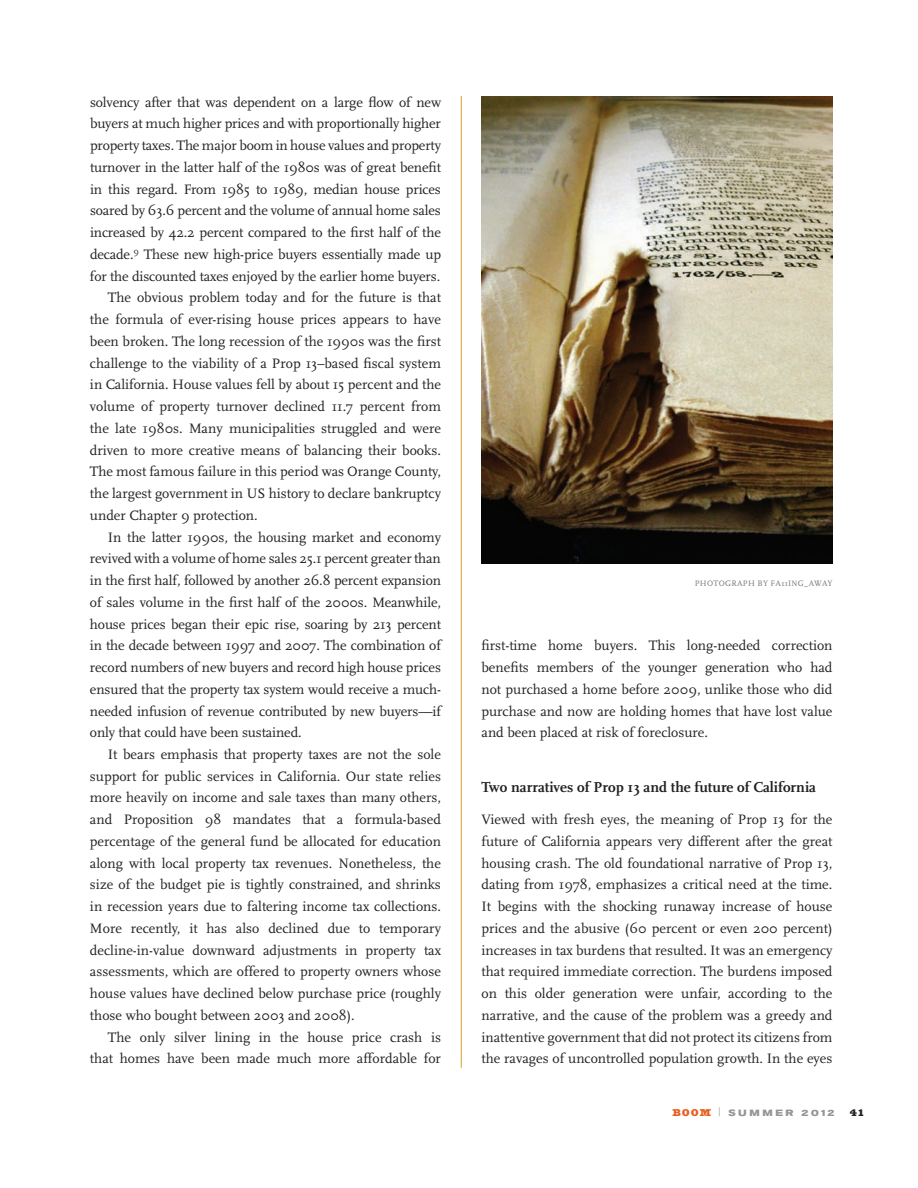
<style>
.page{position:relative;width:918px;height:1188px;background:#fff}
.page>*{position:absolute;margin:0;border:0;box-sizing:border-box;transform-origin:0 0}
.t1{font:700 15px "Scala";color:#231f20}
.t2{font:14.25px/21.8px "Scala";color:#231f20;text-align:justify}
.t3{font:900 9.75px "Egiziano";color:#231f20}
.t4{font:700 expanded 9px "Akzidenz Grotesk BE";letter-spacing:.28em;color:#939598}
.t5{font:8.25px "Scala";letter-spacing:.03em;color:#76787b}
.s1{font-family:"Egiziano";font-weight:900;font-stretch:normal;font-size:9.75px;color:#e7601f}
</style>
<div class="page">
<hr style="left:461px;top:96px;width:1px;height:972px;background:#da9d27">
<img style="left:482px;top:96px;width:351px;height:467px">
<p class="t2" style="left:90px;top:91px;width:353px">solvency after that was dependent on a large flow of new</p>
<p class="t2" style="left:90px;top:113px;width:353px">buyers at much higher prices and with proportionally higher</p>
<p class="t2" style="left:90px;top:135px;width:353px">property taxes. The major boom in house values and property</p>
<p class="t2" style="left:90px;top:157px;width:352px">turnover in the latter half of the 1980s was of great benefit</p>
<p class="t2" style="left:90px;top:178px;width:352px">in this regard. From 1985 to 1989, median house prices</p>
<p class="t2" style="left:90px;top:200px;width:352px">soared by 63.6 percent and the volume of annual home sales</p>
<p class="t2" style="left:90px;top:222px;width:352px">increased by 42.2 percent compared to the first half of the</p>
<p class="t2" style="left:90px;top:244px;width:353px">decade.<sup>9</sup> These new high-price buyers essentially made up</p>
<p class="t2" style="left:90px;top:265px;width:352px">for the discounted taxes enjoyed by the earlier home buyers.</p>
<p class="t2" style="left:108px;top:287px;width:334px">The obvious problem today and for the future is that</p>
<p class="t2" style="left:90px;top:309px;width:353px">the formula of ever-rising house prices appears to have</p>
<p class="t2" style="left:90px;top:331px;width:353px">been broken. The long recession of the 1990s was the first</p>
<p class="t2" style="left:90px;top:352px;width:352px">challenge to the viability of a Prop 13–based fiscal system</p>
<p class="t2" style="left:90px;top:374px;width:353px">in California. House values fell by about 15 percent and the</p>
<p class="t2" style="left:90px;top:396px;width:353px">volume of property turnover declined 11.7 percent from</p>
<p class="t2" style="left:90px;top:418px;width:352px">the late 1980s. Many municipalities struggled and were</p>
<p class="t2" style="left:90px;top:439px;width:352px">driven to more creative means of balancing their books.</p>
<p class="t2" style="left:90px;top:461px;width:353px">The most famous failure in this period was Orange County,</p>
<p class="t2" style="left:90px;top:483px;width:353px">the largest government in US history to declare bankruptcy</p>
<p class="t2" style="left:90px;top:505px;width:169px">under Chapter 9 protection.</p>
<p class="t2" style="left:108px;top:526px;width:335px">In the latter 1990s, the housing market and economy</p>
<p class="t2" style="left:90px;top:548px;width:352px">revived with a volume of home sales 25.1 percent greater than</p>
<p class="t2" style="left:90px;top:570px;width:353px">in the first half, followed by another 26.8 percent expansion</p>
<p class="t2" style="left:90px;top:592px;width:353px">of sales volume in the first half of the 2000s. Meanwhile,</p>
<p class="t2" style="left:90px;top:613px;width:353px">house prices began their epic rise, soaring by 213 percent</p>
<p class="t2" style="left:90px;top:635px;width:352px">in the decade between 1997 and 2007. The combination of</p>
<p class="t2" style="left:90px;top:657px;width:353px">record numbers of new buyers and record high house prices</p>
<p class="t2" style="left:90px;top:679px;width:352px">ensured that the property tax system would receive a much-</p>
<p class="t2" style="left:90px;top:700px;width:353px">needed infusion of revenue contributed by new buyers—if</p>
<p class="t2" style="left:90px;top:722px;width:213px">only that could have been sustained.</p>
<p class="t2" style="left:108px;top:744px;width:335px">It bears emphasis that property taxes are not the sole</p>
<p class="t2" style="left:90px;top:765px;width:353px">support for public services in California. Our state relies</p>
<p class="t2" style="left:90px;top:787px;width:352px">more heavily on income and sale taxes than many others,</p>
<p class="t2" style="left:90px;top:809px;width:353px">and Proposition 98 mandates that a formula-based</p>
<p class="t2" style="left:90px;top:831px;width:352px">percentage of the general fund be allocated for education</p>
<p class="t2" style="left:90px;top:852px;width:352px">along with local property tax revenues. Nonetheless, the</p>
<p class="t2" style="left:90px;top:874px;width:352px">size of the budget pie is tightly constrained, and shrinks</p>
<p class="t2" style="left:90px;top:896px;width:353px">in recession years due to faltering income tax collections.</p>
<p class="t2" style="left:90px;top:918px;width:352px">More recently, it has also declined due to temporary</p>
<p class="t2" style="left:90px;top:939px;width:353px">decline-in-value downward adjustments in property tax</p>
<p class="t2" style="left:90px;top:961px;width:352px">assessments, which are offered to property owners whose</p>
<p class="t2" style="left:90px;top:983px;width:352px">house values have declined below purchase price (roughly</p>
<p class="t2" style="left:90px;top:1005px;width:266px">those who bought between 2003 and 2008).</p>
<p class="t2" style="left:108px;top:1026px;width:335px">The only silver lining in the house price crash is</p>
<p class="t2" style="left:90px;top:1048px;width:353px">that homes have been made much more affordable for</p>
<p class="t5" style="left:695px;top:578px;width:139px">PHOTOGRAPH BY FA11ING_AWAY</p>
<p class="t2" style="left:482px;top:635px;width:353px">first-time home buyers. This long-needed correction benefits members of the younger generation who had not purchased a home before 2009, unlike those who did purchase and now are holding homes that have lost value and been placed at risk of foreclosure.</p>
<p class="t1" style="left:482px;top:778px;width:336px">Two narratives of Prop 13 and the future of California</p>
<p class="t2" style="left:482px;top:809px;width:353px">Viewed with fresh eyes, the meaning of Prop 13 for the future of California appears very different after the great housing crash. The old foundational narrative of Prop 13, dating from 1978, emphasizes a critical need at the time.<br>It begins with the shocking runaway increase of house prices and the abusive (60 percent or even 200 percent) increases in tax burdens that resulted. It was an emergency that required immediate correction. The burdens imposed on this older generation were unfair, according to the narrative, and the cause of the problem was a greedy and inattentive government that did not protect its citizens from the ravages of uncontrolled population growth. In the eyes</p>
<p class="t4" style="left:672px;top:1107px;width:164px"><span class="s1">BOOM</span> | SUMMER 2012</p>
<p class="t3" style="left:850px;top:1106px;width:16px">41</p>
</div>
